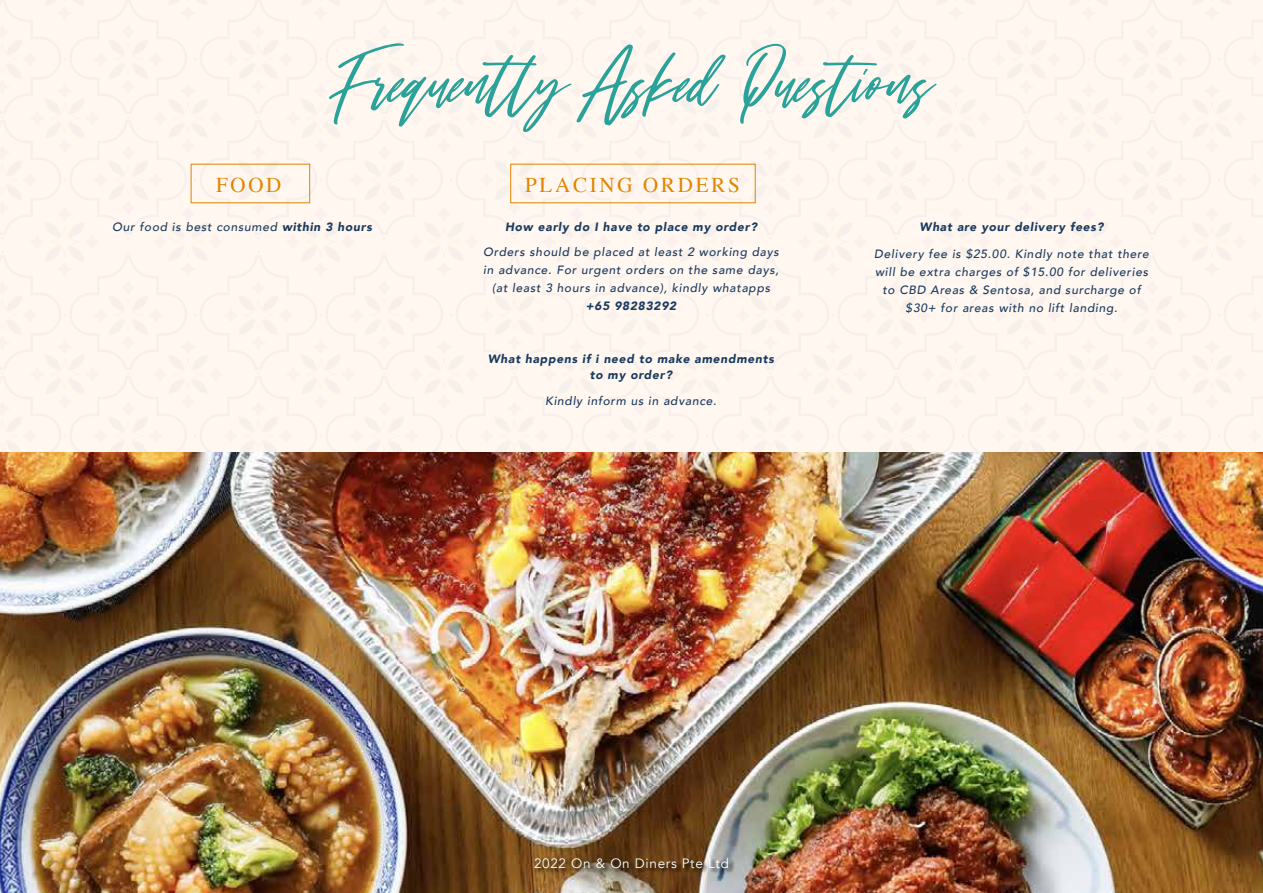
<style>
.page{position:relative;width:1263px;height:893px;background:#fff}
.page>*{position:absolute;margin:0;border:0;box-sizing:border-box;transform-origin:0 0}
.t1{font:italic 85.95px "Ramland Clean";color:#2aa299;scale:1.04 1}
.t2{font:21px "Times";letter-spacing:.13em;color:#e08500}
.t3{font:13.5px "Avenir";letter-spacing:.05em;color:#fff}
.t4{font:italic 500 12px/18px "Avenir";letter-spacing:.06em;color:#1a3a5f;text-align:center}
.t5{font:italic 900 12px/16.5px "Avenir";letter-spacing:.06em;color:#1a3a5f;text-align:center}
.s1{font-weight:900}
</style>
<div class="page">
<div style="left:0;top:0;width:1263px;height:871px;background:#fff7f0"></div>
<img style="left:0;top:453px;width:1263px;height:439px">
<img style="left:532px;top:855px;width:205px;height:25px">
<h1 class="t1" style="left:326px;top:28px;width:609px">FrequentlyAskedQuestions</h1>
<h2 class="t2" style="left:216px;top:165px;width:67px">FOOD</h2>
<p class="t4" style="left:112px;top:218px;width:261px">Our food is best consumed <span class="s1">within 3 hours</span></p>
<h2 class="t2" style="left:525px;top:165px;width:216px">PLACING ORDERS</h2>
<p class="t5" style="left:505px;top:218px;width:253px">How early do I have to place my order?</p>
<p class="t4" style="left:483px;top:243px;width:297px">Orders should be placed at least 2 working days in advance. For urgent orders on the same days, (at least 3 hours in advance), kindly whatapps</p>
<p class="t5" style="left:586px;top:298px;width:92px">+65 98283292</p>
<p class="t5" style="left:488px;top:350px;width:288px">What happens if i need to make amendments to my order?</p>
<p class="t4" style="left:545px;top:392px;width:173px">Kindly inform us in advance.</p>
<p class="t5" style="left:920px;top:218px;width:185px">What are your delivery fees?</p>
<p class="t4" style="left:874px;top:245px;width:276px">Delivery fee is $25.00. Kindly note that there will be extra charges of $15.00 for deliveries to CBD Areas &amp; Sentosa, and surcharge of $30+ for areas with no lift landing.</p>
<p class="t3" style="left:534px;top:855px;width:196px">2022 On &amp; On Diners Pte Ltd</p>
</div>
